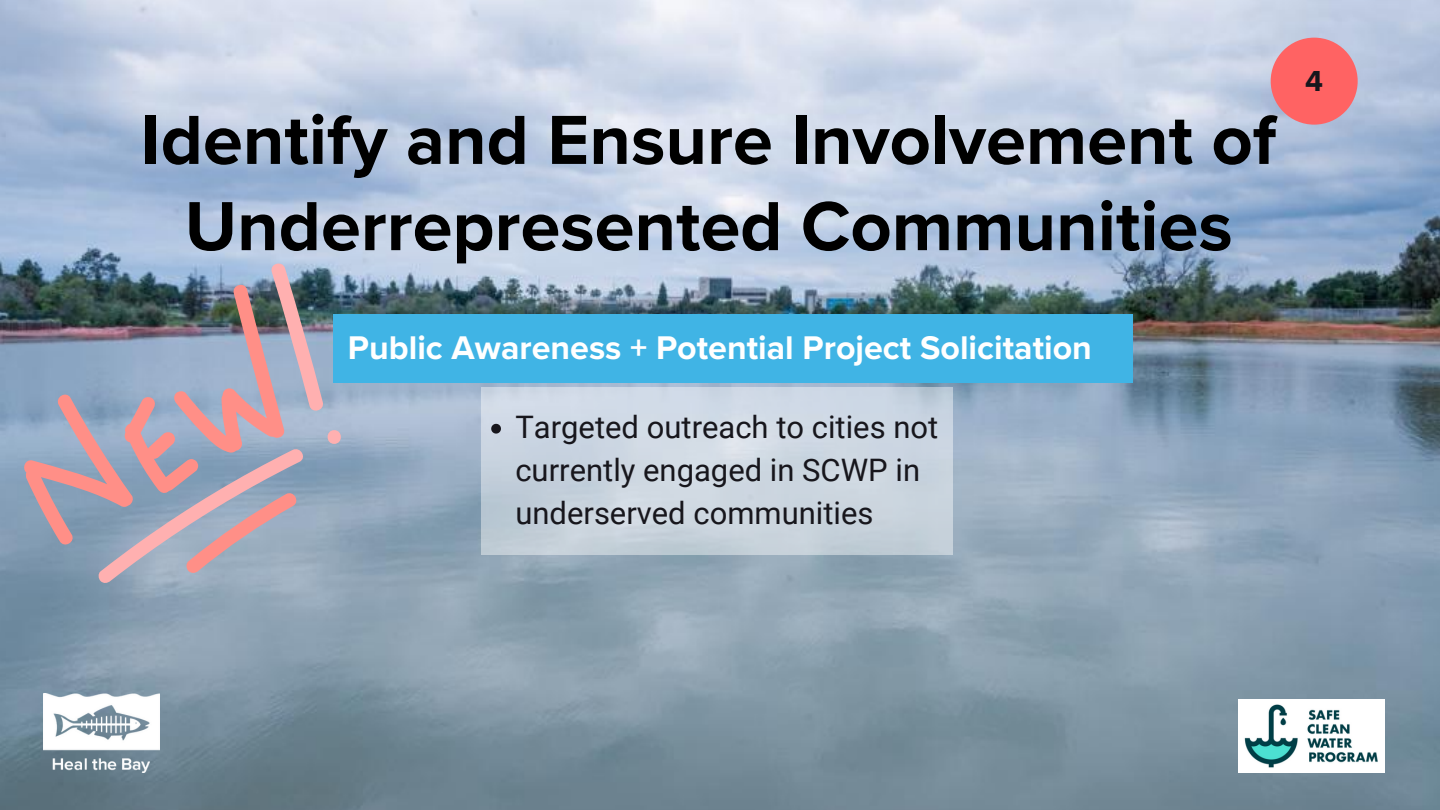
<style>
.page{position:relative;width:1440px;height:810px;background:#fff}
.page>*{position:absolute;margin:0;border:0;box-sizing:border-box;transform-origin:0 0}
.t1{font:700 72px/86.2px "Proxima Nova";color:#000;text-align:center}
.t2{font:700 34px "Proxima Nova";color:#fff}
.t3{font:31px/42.8px "Roboto";color:#17161c}
.t4{font:700 30px "Proxima Nova";color:#17161c}
</style>
<div class="page">
<img style="left:0;top:0;width:1440px;height:810px">
<div style="left:1271px;top:38px;width:87px;height:87px;background:#ff6363;border-radius:50%"></div>
<div style="left:333px;top:314px;width:800px;height:69px;background:#40b4e5"></div>
<svg style="left:481px;top:387px;width:471px;height:167px;background:#cad5df"></svg>
<svg style="left:491px;top:424px;width:10px;height:10px"></svg>
<img style="left:44px;top:693px;width:115px;height:80px">
<img style="left:1239px;top:699px;width:145px;height:74px">
<svg style="left:21px;top:281px;width:77px;height:268px;background:#8b8d9d"></svg>
<svg style="left:98px;top:260px;width:245px;height:324px;background:#999aab"></svg>
<svg style="left:186px;top:490px;width:115px;height:84px;background:#b3a7b4"></svg>
<h1 class="t1" style="left:141px;top:100px;width:1137px">Identify and Ensure Involvement of<br>Underrepresented Communities</h1>
<p class="t4" style="left:1305px;top:67px;width:19px">4</p>
<p class="t2" style="left:348px;top:332px;width:746px">Public Awareness + Potential Project Solicitation</p>
<p class="t3" style="left:515px;top:406px;width:424px">Targeted outreach to cities not currently engaged in SCWP in underserved communities</p>
</div>
